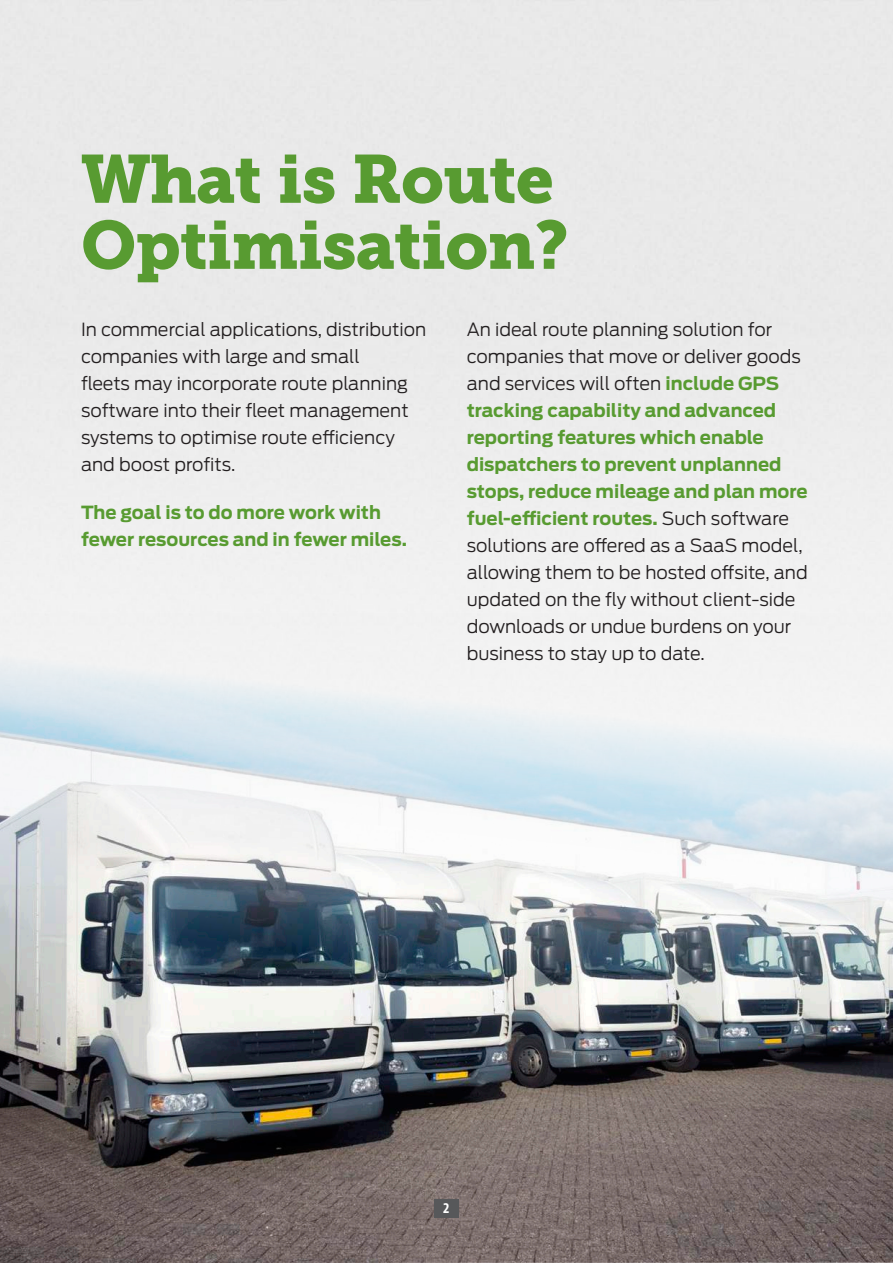
<style>
.page{position:relative;width:893px;height:1263px;background:#fff}
.page>*{position:absolute;margin:0;border:0;box-sizing:border-box;transform-origin:0 0}
.t1{font:67.5px/66px "Museo Slab 900";letter-spacing:-.01em;color:#589b31}
.t2{font:300 18px/27px "Antenna";color:#231f20}
.t3{font:700 18px/27px "Antenna";color:#589b31}
.t4{font:700 condensed 15px "Myriad Pro";color:#fff}
.s1{font-weight:700;color:#589b31}
</style>
<div class="page">
<img style="left:0;top:612px;width:893px;height:651px">
<div style="left:434px;top:1200px;width:25px;height:18px;background:#57585a"></div>
<h1 class="t1" style="left:81px;top:147px;width:489px">What is Route<br>Optimisation?</h1>
<p class="t2" style="left:81px;top:316px;width:347px">In commercial applications, distribution companies with large and small<br>fleets may incorporate route planning software into their fleet management systems to optimise route efficiency and boost profits.</p>
<p class="t3" style="left:81px;top:499px;width:327px">The goal is to do more work with fewer resources and in fewer miles.</p>
<p class="t2" style="left:467px;top:316px;width:342px">An ideal route planning solution for companies that move or deliver goods and services will often <span class="s1">include GPS tracking capability and advanced reporting features which enable dispatchers to prevent unplanned stops, reduce mileage and plan more fuel-efficient routes.</span> Such software solutions are offered as a SaaS model, allowing them to be hosted offsite, and updated on the fly without client-side downloads or undue burdens on your business to stay up to date.</p>
<p class="t4" style="left:443px;top:1198px;width:8px">2</p>
</div>
